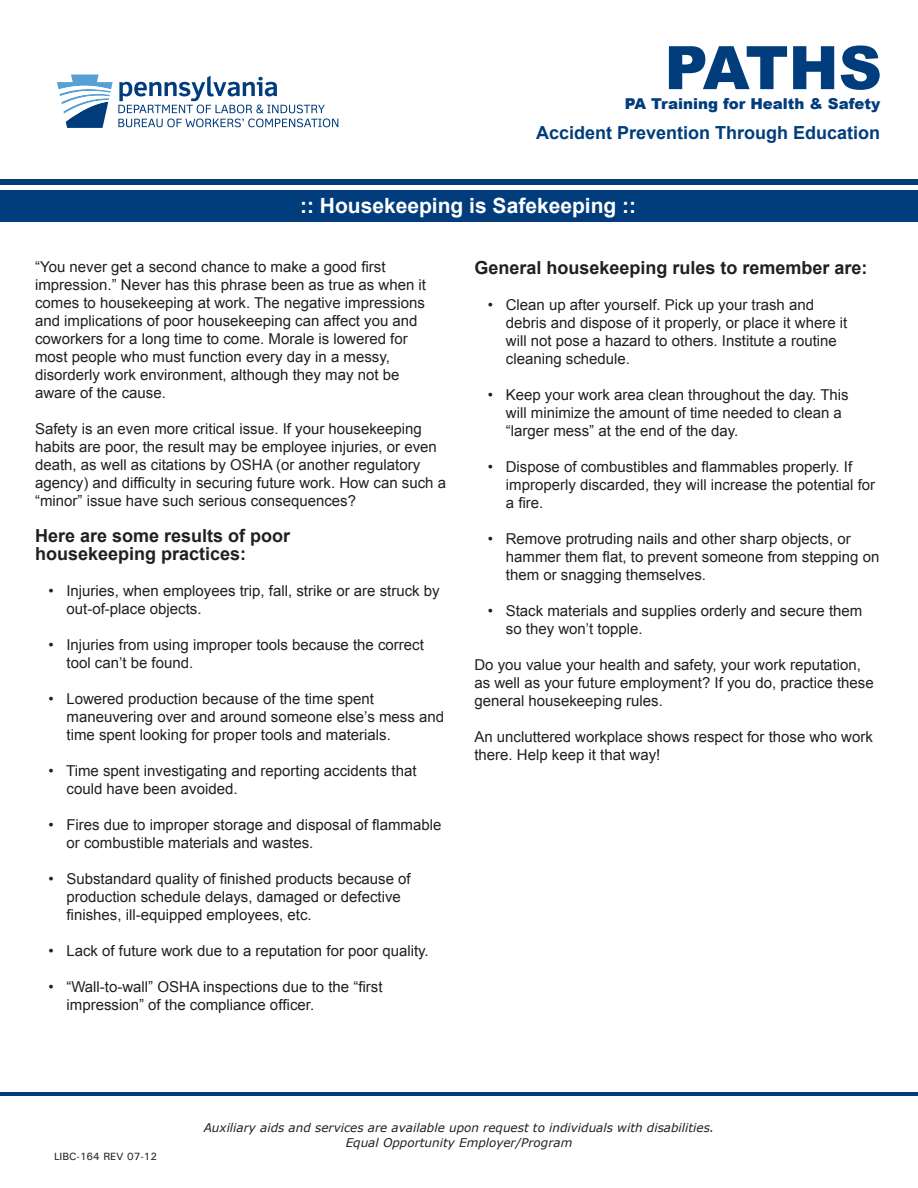
<style>
.page{position:relative;width:918px;height:1188px;background:#fff}
.page>*{position:absolute;margin:0;border:0;box-sizing:border-box;transform-origin:0 0}
.t1{font:900 60px "Arial";letter-spacing:-.035em;color:#013d7d}
.t2{font:700 21px "Arial";color:#fff}
.t3{font:700 18px "Arial";color:#231f20}
.t4{font:700 18px "Arial";color:#013d7d}
.t5{font:15px/18px "Arial";color:#231f20}
.t6{font:900 15px "Arial";color:#013d7d}
.t7{font:italic 12px "Verdana";color:#231f20}
.t8{font:10.5px "Univers ATT";color:#231f20}
</style>
<div class="page">
<div style="left:0;top:190px;width:918px;height:32px;background:#013d7d"></div>
<div style="left:0;top:179px;width:918px;height:6px;background:#013d7d"></div>
<hr style="left:0;top:1093px;width:918px;height:3px;background:#013d7d">
<svg style="left:57px;top:75px;width:281px;height:53px"></svg>
<p class="t1" style="left:665px;top:24px;width:219px">PATHS</p>
<p class="t6" style="left:625px;top:92px;width:257px">PA Training for Health &amp; Safety</p>
<p class="t4" style="left:536px;top:120px;width:346px">Accident Prevention Through Education</p>
<p class="t2" style="left:300px;top:192px;width:338px">:: Housekeeping is Safekeeping ::</p>
<p class="t5" style="left:35px;top:258px;width:392px">“You never get a second chance to make a good first impression.” Never has this phrase been as true as when it comes to housekeeping at work. The negative impressions and implications of poor housekeeping can affect you and coworkers for a long time to come. Morale is lowered for</p>
<p class="t5" style="left:35px;top:348px;width:366px">most people who must function every day in a messy, disorderly work environment, although they may not be</p>
<p class="t5" style="left:35px;top:384px;width:132px">aware of the cause.</p>
<p class="t5" style="left:35px;top:420px;width:412px">Safety is an even more critical issue. If your housekeeping habits are poor, the result may be employee injuries, or even death, as well as citations by OSHA (or another regulatory agency) and difficulty in securing future work. How can such a “minor” issue have such serious consequences?</p>
<p class="t3" style="left:35px;top:524px;width:257px">Here are some results of poor</p>
<p class="t3" style="left:35px;top:542px;width:213px">housekeeping practices:</p>
<p class="t5" style="left:49px;top:582px;width:393px">• Injuries, when employees trip, fall, strike or are struck by</p>
<p class="t5" style="left:67px;top:600px;width:137px">out-of-place objects.</p>
<p class="t5" style="left:49px;top:636px;width:377px">• Injuries from using improper tools because the correct</p>
<p class="t5" style="left:67px;top:654px;width:128px">tool can’t be found.</p>
<p class="t5" style="left:49px;top:690px;width:327px">• Lowered production because of the time spent</p>
<p class="t5" style="left:67px;top:708px;width:379px">maneuvering over and around someone else’s mess and time spent looking for proper tools and materials.</p>
<p class="t5" style="left:49px;top:762px;width:369px">• Time spent investigating and reporting accidents that</p>
<p class="t5" style="left:67px;top:780px;width:172px">could have been avoided.</p>
<p class="t5" style="left:49px;top:816px;width:394px">• Fires due to improper storage and disposal of flammable</p>
<p class="t5" style="left:67px;top:834px;width:248px">or combustible materials and wastes.</p>
<p class="t5" style="left:49px;top:870px;width:364px">• Substandard quality of finished products because of</p>
<p class="t5" style="left:67px;top:888px;width:336px">production schedule delays, damaged or defective finishes, ill-equipped employees, etc.</p>
<p class="t5" style="left:49px;top:942px;width:382px">• Lack of future work due to a reputation for poor quality.</p>
<p class="t5" style="left:49px;top:978px;width:335px">• “Wall-to-wall” OSHA inspections due to the “first</p>
<p class="t5" style="left:67px;top:996px;width:249px">impression” of the compliance officer.</p>
<p class="t3" style="left:474px;top:256px;width:395px">General housekeeping rules to remember are:</p>
<p class="t5" style="left:488px;top:296px;width:328px">• Clean up after yourself. Pick up your trash and</p>
<p class="t5" style="left:506px;top:314px;width:343px">debris and dispose of it properly, or place it where it</p>
<p class="t5" style="left:506px;top:332px;width:333px">will not pose a hazard to others. Institute a routine cleaning schedule.</p>
<p class="t5" style="left:488px;top:386px;width:362px">• Keep your work area clean throughout the day. This</p>
<p class="t5" style="left:506px;top:404px;width:337px">will minimize the amount of time needed to clean a “larger mess” at the end of the day.</p>
<p class="t5" style="left:488px;top:458px;width:366px">• Dispose of combustibles and flammables properly. If</p>
<p class="t5" style="left:506px;top:476px;width:371px">improperly discarded, they will increase the potential for a fire.</p>
<p class="t5" style="left:488px;top:530px;width:364px">• Remove protruding nails and other sharp objects, or</p>
<p class="t5" style="left:506px;top:548px;width:375px">hammer them flat, to prevent someone from stepping on them or snagging themselves.</p>
<p class="t5" style="left:488px;top:602px;width:376px">• Stack materials and supplies orderly and secure them</p>
<p class="t5" style="left:506px;top:620px;width:138px">so they won’t topple.</p>
<p class="t5" style="left:474px;top:656px;width:401px">Do you value your health and safety, your work reputation, as well as your future employment? If you do, practice these general housekeeping rules.</p>
<p class="t5" style="left:474px;top:728px;width:400px">An uncluttered workplace shows respect for those who work there. Help keep it that way!</p>
<p class="t8" style="left:54px;top:1150px;width:105px">LIBC-164 REV 07-12</p>
<p class="t7" style="left:204px;top:1120px;width:512px">Auxiliary aids and services are available upon request to individuals with disabilities.</p>
<p class="t7" style="left:346px;top:1135px;width:228px">Equal Opportunity Employer/Program</p>
</div>
